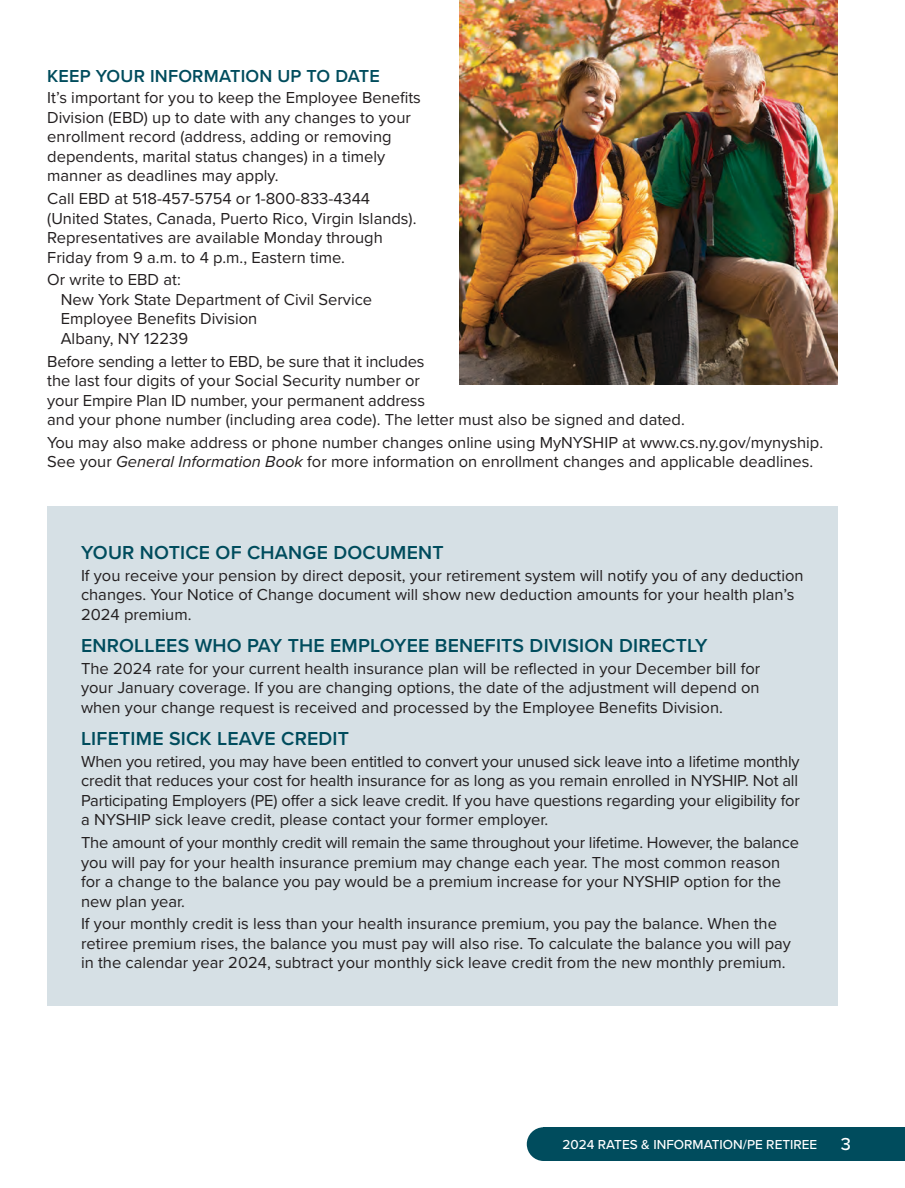
<style>
.page{position:relative;width:905px;height:1188px;background:#fff}
.page>*{position:absolute;margin:0;border:0;box-sizing:border-box;transform-origin:0 0}
._2024_Rates_Callout_H2_PMS_13_15{font:600 19.5px "Proxima Nova";letter-spacing:.01em;color:#004c5d}
._2024_Rates_H2_PMS_12_16{font:600 18px "Proxima Nova";letter-spacing:.01em;color:#004c5d}
.t1{font:500 18px "Proxima Nova";color:#fff}
._2024_RET_Rates_Body_11_13{font:16.5px/19.5px "Proxima Nova";color:#231f20}
._2024_Rates_Body_11_13{font:16.5px/19.5px "Proxima Nova";color:#231f20}
.t2{font:500 13.5px "Proxima Nova";color:#fff}
.s1{font-style:italic}
</style>
<div class="page">
<img style="left:459px;top:0;width:378px;height:385px">
<div style="left:47px;top:506px;width:790px;height:500px;background:#d6e0e5"></div>
<div style="left:543px;top:1127px;width:361px;height:34px;background:#004c5d"></div>
<div style="left:526px;top:1127px;width:34px;height:34px;background:#004c5d;border-radius:50%"></div>
<p class="_2024_Rates_H2_PMS_12_16" style="left:47px;top:62px;width:334px">KEEP YOUR INFORMATION UP TO DATE</p>
<p class="_2024_Rates_Body_11_13" style="left:47px;top:87px;width:375px">It’s important for you to keep the Employee Benefits Division (EBD) up to date with any changes to your enrollment record (address, adding or removing dependents, marital status changes) in a timely manner as deadlines may apply.</p>
<p class="_2024_Rates_Body_11_13" style="left:47px;top:188px;width:371px">Call EBD at 518-457-5754 or 1-800-833-4344 (United States, Canada, Puerto Rico, Virgin Islands).<br>Representatives are available Monday through Friday from 9 a.m. to 4 p.m., Eastern time.</p>
<p class="_2024_Rates_Body_11_13" style="left:61px;top:269px;width:313px;text-indent:-13px">Or write to EBD at:<br>New York State Department of Civil Service<br>Employee Benefits Division<br>Albany, NY 12239</p>
<p class="_2024_Rates_Body_11_13" style="left:47px;top:351px;width:639px">Before sending a letter to EBD, be sure that it includes<br>the last four digits of your Social Security number or<br>your Empire Plan ID number, your permanent address<br>and your phone number (including area code). The letter must also be signed and dated.</p>
<p class="_2024_Rates_Body_11_13" style="left:47px;top:432px;width:777px">You may also make address or phone number changes online using MyNYSHIP at www.cs.ny.gov/mynyship.<br>See your <span class="s1">General Information Book</span> for more information on enrollment changes and applicable deadlines.</p>
<p class="_2024_Rates_Callout_H2_PMS_13_15" style="left:81px;top:538px;width:364px">YOUR NOTICE OF CHANGE DOCUMENT</p>
<p class="_2024_RET_Rates_Body_11_13" style="left:81px;top:565px;width:724px">If you receive your pension by direct deposit, your retirement system will notify you of any deduction changes. Your Notice of Change document will show new deduction amounts for your health plan’s<br>2024 premium.</p>
<p class="_2024_Rates_Callout_H2_PMS_13_15" style="left:81px;top:631px;width:628px">ENROLLEES WHO PAY THE EMPLOYEE BENEFITS DIVISION DIRECTLY</p>
<p class="_2024_RET_Rates_Body_11_13" style="left:81px;top:658px;width:681px;text-align:justify">The 2024 rate for your current health insurance plan will be reflected in your December bill for your January coverage. If you are changing options, the date of the adjustment will depend on when your change request is received and processed by the Employee Benefits Division.</p>
<p class="_2024_Rates_Callout_H2_PMS_13_15" style="left:81px;top:724px;width:269px">LIFETIME SICK LEAVE CREDIT</p>
<p class="_2024_RET_Rates_Body_11_13" style="left:81px;top:751px;width:720px;text-align:justify">When you retired, you may have been entitled to convert your unused sick leave into a lifetime monthly credit that reduces your cost for health insurance for as long as you remain enrolled in NYSHIP. Not all Participating Employers (PE) offer a sick leave credit. If you have questions regarding your eligibility for a NYSHIP sick leave credit, please contact your former employer.</p>
<p class="_2024_RET_Rates_Body_11_13" style="left:81px;top:832px;width:719px">The amount of your monthly credit will remain the same throughout your lifetime. However, the balance you will pay for your health insurance premium may change each year. The most common reason for a change to the balance you pay would be a premium increase for your NYSHIP option for the new plan year.</p>
<p class="_2024_RET_Rates_Body_11_13" style="left:81px;top:913px;width:711px">If your monthly credit is less than your health insurance premium, you pay the balance. When the retiree premium rises, the balance you must pay will also rise. To calculate the balance you will pay in the calendar year 2024, subtract your monthly sick leave credit from the new monthly premium.</p>
<p class="t2" style="left:562px;top:1134px;width:256px">2024 RATES &amp; INFORMATION/PE RETIREE</p>
<p class="t1" style="left:840px;top:1131px;width:12px">3</p>
</div>
